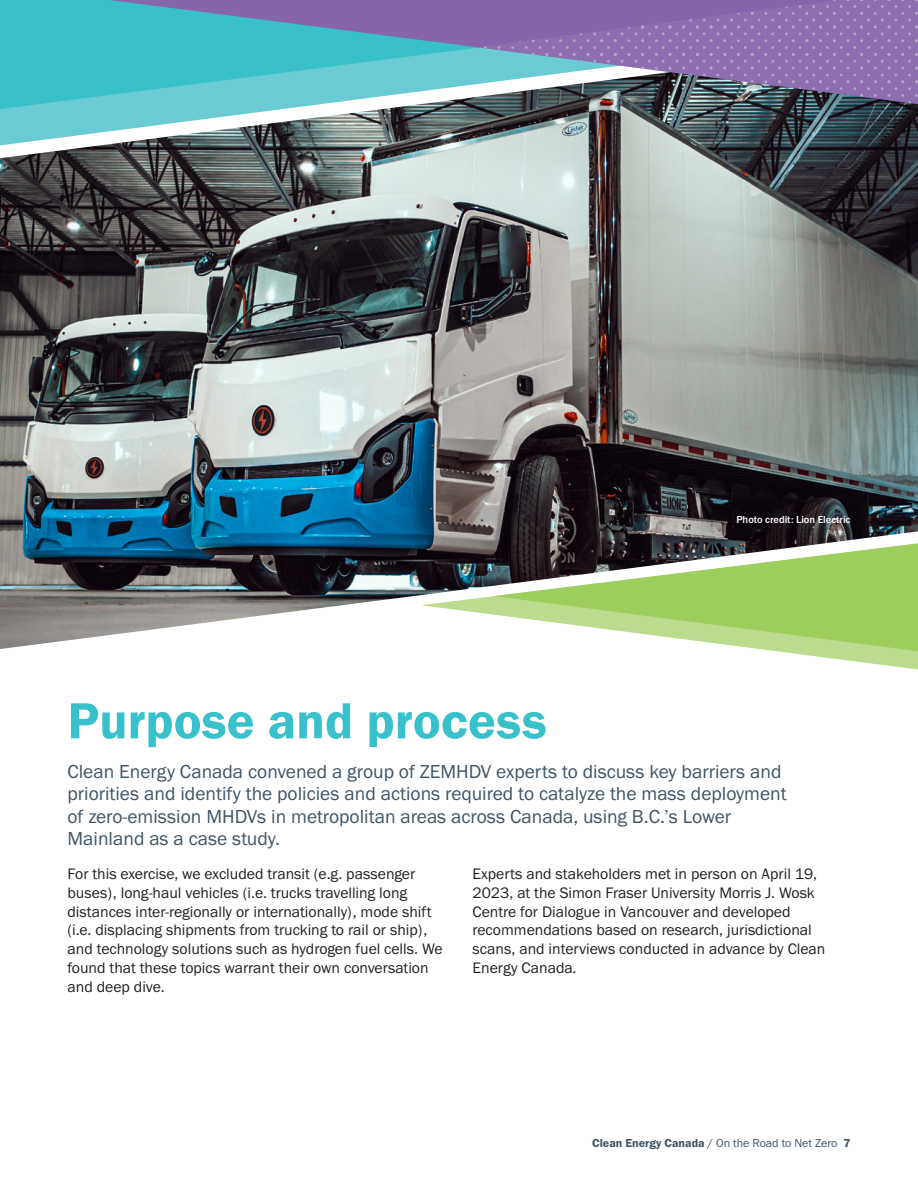
<style>
.page{position:relative;width:918px;height:1188px;background:#fff}
.page>*{position:absolute;margin:0;border:0;box-sizing:border-box;transform-origin:0 0}
.t1{font:52.5px "Franklin Gothic URW Dem";color:#39c1cb}
.Intro{font:19.5px/22.5px "Franklin Gothic URW Boo";color:#3f5465}
.Body{font:15.75px/18.8px "Franklin Gothic URW Boo";color:#231f20}
.t2{font:12px "Franklin Gothic URW Boo";letter-spacing:-.005em;color:#3f5465}
.Body-2{font:500 10.5px "Franklin Gothic URW";color:#fff}
.s1{font-family:"Franklin Gothic URW Dem"}
</style>
<div class="page">
<img style="left:0;top:158px;width:918px;height:491px">
<img style="left:0;top:145px;width:918px;height:13px">
<img style="left:0;top:104px;width:918px;height:41px">
<svg style="left:0;top:0;width:849px;height:109px;background:#48b5be"></svg>
<svg style="left:109px;top:0;width:55px;height:104px;background:#41bfcb"></svg>
<svg style="left:164px;top:0;width:320px;height:104px;background:#64adc6"></svg>
<svg style="left:484px;top:0;width:434px;height:104px;background:#8575a7"></svg>
<svg style="left:421px;top:543px;width:497px;height:127px"></svg>
<svg style="left:494px;top:543px;width:424px;height:108px;fill:#a0ce5e"></svg>
<p class="Body-2" style="left:736px;top:513px;width:116px">Photo credit: Lion Electric</p>
<h1 class="t1" style="left:68px;top:688px;width:481px">Purpose and process</h1>
<p class="Intro" style="left:68px;top:760px;width:721px">Clean Energy Canada convened a group of ZEMHDV experts to discuss key barriers and priorities and identify the policies and actions required to catalyze the mass deployment of zero-emission MHDVs in metropolitan areas across Canada, using B.C.’s Lower Mainland as a case study.</p>
<p class="Body" style="left:68px;top:864px;width:377px">For this exercise, we excluded transit (e.g. passenger buses), long-haul vehicles (i.e. trucks travelling long distances inter-regionally or internationally), mode shift (i.e. displacing shipments from trucking to rail or ship), and technology solutions such as hydrogen fuel cells. We found that these topics warrant their own conversation and deep dive.</p>
<p class="Body" style="left:472px;top:864px;width:354px">Experts and stakeholders met in person on April 19, 2023, at the Simon Fraser University Morris J. Wosk Centre for Dialogue in Vancouver and developed recommendations based on research, jurisdictional scans, and interviews conducted in advance by Clean Energy Canada.</p>
<p class="t2" style="left:592px;top:1136px;width:260px"><span class="s1">Clean Energy Canada</span> / On the Road to Net Zero <span class="s1">7</span></p>
</div>
